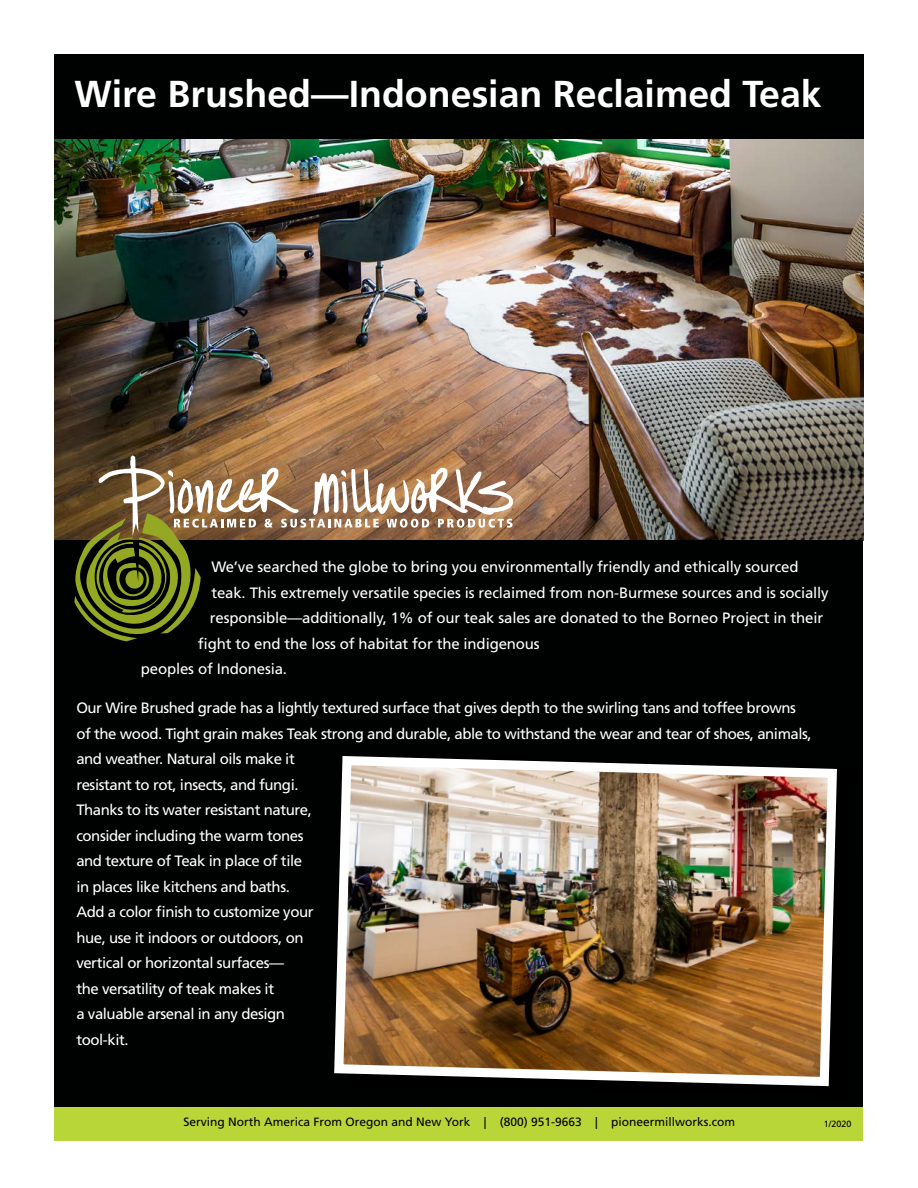
<style>
.page{position:relative;width:918px;height:1188px;background:#fff}
.page>*{position:absolute;margin:0;border:0;box-sizing:border-box;transform-origin:0 0}
.t1{font:700 37.5px "Frutiger LT Std";color:#fff}
.t2{font:15px/25.5px "Frutiger LT Std";letter-spacing:-.03em;color:#fff}
.t3{font:15px "Frutiger LT Std";letter-spacing:-.01em;color:#fff}
.t4{font:12px "Frutiger LT Std";color:#000}
.t5{font:9px "Frutiger LT Std";color:#000}
</style>
<div class="page">
<img style="left:54px;top:138px;width:809px;height:402px">
<div style="left:55px;top:540px;width:808px;height:572px;background:#000101"></div>
<div style="left:54px;top:54px;width:809px;height:84px;background:#000101"></div>
<div style="left:55px;top:1107px;width:808px;height:33px;background:#b8d637"></div>
<svg style="left:74px;top:455px;width:439px;height:186px"></svg>
<img style="left:334px;top:756px;width:503px;height:331px">
<h1 class="t1" style="left:74px;top:72px;width:749px">Wire Brushed—Indonesian Reclaimed Teak</h1>
<p class="t3" style="left:211px;top:558px;width:589px">We’ve searched the globe to bring you environmentally friendly and ethically sourced</p>
<p class="t3" style="left:211px;top:584px;width:619px">teak. This extremely versatile species is reclaimed from non-Burmese sources and is socially</p>
<p class="t3" style="left:210px;top:609px;width:615px">responsible—additionally, 1% of our teak sales are donated to the Borneo Project in their</p>
<p class="t3" style="left:198px;top:635px;width:343px">fight to end the loss of habitat for the indigenous</p>
<p class="t3" style="left:141px;top:660px;width:148px">peoples of Indonesia.</p>
<p class="t2" style="left:76px;top:696px;width:737px">Our Wire Brushed grade has a lightly textured surface that gives depth to the swirling tans and toffee browns of the wood. Tight grain makes Teak strong and durable, able to withstand the wear and tear of shoes, animals, and weather. Natural oils make it<br>resistant to rot, insects, and fungi.<br>Thanks to its water resistant nature,<br>consider including the warm tones<br>and texture of Teak in place of tile<br>in places like kitchens and baths.<br>Add a color finish to customize your<br>hue, use it indoors or outdoors, on<br>vertical or horizontal surfaces—<br>the versatility of teak makes it<br>a valuable arsenal in any design<br>tool-kit.</p>
<p class="t4" style="left:184px;top:1115px;width:553px">Serving North America From Oregon and New York | (800) 951-9663 | pioneermillworks.com</p>
<p class="t5" style="left:824px;top:1118px;width:29px">1/2020</p>
</div>
